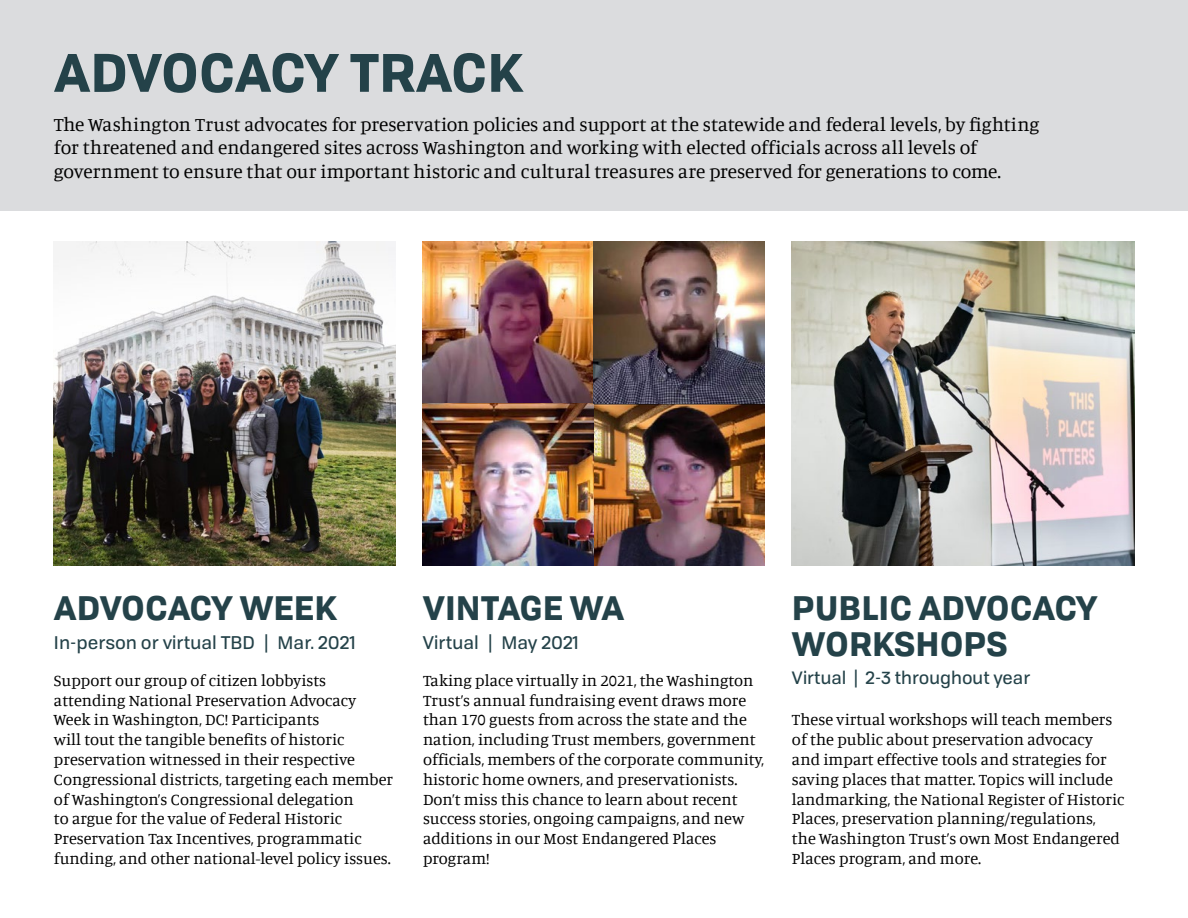
<style>
.page{position:relative;width:1188px;height:918px;background:#fff}
.page>*{position:absolute;margin:0;border:0;box-sizing:border-box;transform-origin:0 0}
.t1{font:700 52.5px "Tofino";letter-spacing:-.01em;color:#244249}
.t2{font:700 33px/36px "Tofino";color:#244249}
.t3{font:19.5px/23.4px "Manuale";color:#000}
.t4{font:18px "Tofino";color:#244249}
.t5{font:17.55px "Tofino";color:#244249}
.t6{font:16.5px/19.8px "Manuale";color:#000}
</style>
<div class="page">
<div style="left:0;top:0;width:1188px;height:211px;background:#dbdcde"></div>
<img style="left:54px;top:242px;width:342px;height:324px">
<img style="left:792px;top:242px;width:342px;height:324px">
<img style="left:423px;top:242px;width:342px;height:324px">
<h1 class="t1" style="left:54px;top:29px;width:471px">ADVOCACY TRACK</h1>
<p class="t3" style="left:54px;top:112px;width:987px">The Washington Trust advocates for preservation policies and support at the statewide and federal levels, by fighting for threatened and endangered sites across Washington and working with elected officials across all levels of government to ensure that our important historic and cultural treasures are preserved for generations to come.</p>
<h2 class="t2" style="left:54px;top:588px;width:285px">ADVOCACY WEEK</h2>
<p class="t4" style="left:54px;top:628px;width:303px">In-person or virtual TBD | Mar. 2021</p>
<h2 class="t2" style="left:423px;top:588px;width:203px">VINTAGE WA</h2>
<p class="t4" style="left:423px;top:628px;width:157px">Virtual | May 2021</p>
<h2 class="t2" style="left:792px;top:588px;width:307px">PUBLIC ADVOCACY<br>WORKSHOPS</h2>
<p class="t6" style="left:54px;top:670px;width:274px">Support our group of citizen lobbyists</p>
<p class="t5" style="left:792px;top:665px;width:240px">Virtual | 2-3 throughout year</p>
<p class="t6" style="left:54px;top:690px;width:341px">attending National Preservation Advocacy Week in Washington, DC! Participants<br>will tout the tangible benefits of historic preservation witnessed in their respective Congressional districts, targeting each member of Washington’s Congressional delegation<br>to argue for the value of Federal Historic Preservation Tax Incentives, programmatic funding, and other national-level policy issues.</p>
<p class="t6" style="left:423px;top:670px;width:342px">Taking place virtually in 2021, the Washington Trust’s annual fundraising event draws more than 170 guests from across the state and the nation, including Trust members, government officials, members of the corporate community, historic home owners, and preservationists.<br>Don’t miss this chance to learn about recent success stories, ongoing campaigns, and new additions in our Most Endangered Places program!</p>
<p class="t6" style="left:792px;top:709px;width:334px">These virtual workshops will teach members of the public about preservation advocacy and impart effective tools and strategies for saving places that matter. Topics will include landmarking, the National Register of Historic Places, preservation planning/regulations,<br>the Washington Trust’s own Most Endangered Places program, and more.</p>
</div>
